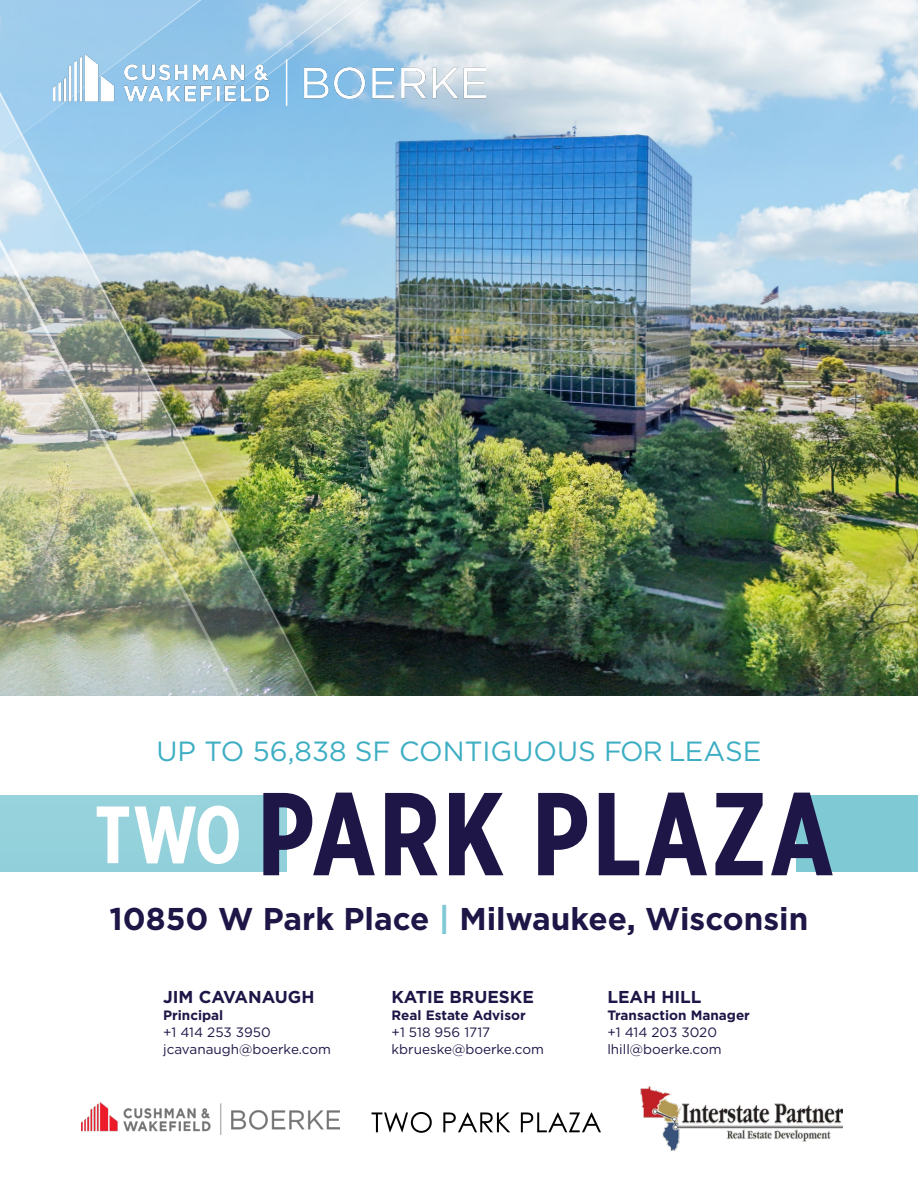
<style>
.page{position:relative;width:918px;height:1188px;background:#fff}
.page>*{position:absolute;margin:0;border:0;box-sizing:border-box;transform-origin:0 0}
.t1{font:700 117.6px "Gotham X Narrow";letter-spacing:.025em;color:#1e1647}
.t2{font:700 81px "Gotham X Narrow";color:#fff}
.t3{font:700 31.5px "Gotham";color:#1e1647}
.t4{font:27.75px "Gotham";color:#3daec3}
.t5{font:700 17.25px "Gotham";color:#1e1647}
.t6{font:13.5px/17.2px "Gotham";color:#1e1647}
.t7{font:700 13.5px "Gotham";color:#1e1647}
.s1{color:#7fc9d5}
</style>
<div class="page">
<img style="left:448px;top:0;width:470px;height:696px">
<img style="left:369px;top:0;width:75px;height:696px">
<img style="left:0;top:317px;width:369px;height:555px">
<svg style="left:0;top:0;width:374px;height:317px;background:#a2c5d8"></svg>
<svg style="left:0;top:0;width:208px;height:191px;background:#9ccbec"></svg>
<div style="left:796px;top:795px;width:122px;height:77px;background:#7fc9d5"></div>
<img style="left:54px;top:54px;width:432px;height:53px">
<img style="left:81px;top:1103px;width:258px;height:32px">
<hr style="left:286px;top:59px;width:1px;height:47px;background:#fff">
<img style="left:640px;top:1086px;width:203px;height:65px">
<svg style="left:372px;top:1112px;width:60px;height:21px"></svg>
<svg style="left:443px;top:1112px;width:67px;height:20px"></svg>
<svg style="left:521px;top:1112px;width:80px;height:20px"></svg>
<h3 class="t4" style="left:156px;top:733px;width:606px">UP TO 56,838 SF CONTIGUOUS FOR LEASE</h3>
<h2 class="t2" style="left:95px;top:785px;width:148px">TWO</h2>
<h1 class="t1" style="left:257px;top:762px;width:578px">PARK PLAZA</h1>
<h3 class="t3" style="left:110px;top:898px;width:700px">10850 W Park Place <span class="s1">|</span> Milwaukee, Wisconsin</h3>
<p class="t5" style="left:163px;top:985px;width:153px">JIM CAVANAUGH</p>
<p class="t7" style="left:163px;top:1006px;width:62px">Principal</p>
<p class="t6" style="left:163px;top:1023px;width:169px">+1 414 253 3950 jcavanaugh@boerke.com</p>
<p class="t5" style="left:392px;top:985px;width:144px">KATIE BRUESKE</p>
<p class="t7" style="left:392px;top:1006px;width:136px">Real Estate Advisor</p>
<p class="t6" style="left:392px;top:1023px;width:154px">+1 518 956 1717 kbrueske@boerke.com</p>
<p class="t5" style="left:607px;top:985px;width:96px">LEAH HILL</p>
<p class="t7" style="left:607px;top:1006px;width:144px">Transaction Manager</p>
<p class="t6" style="left:607px;top:1023px;width:116px">+1 414 203 3020 lhill@boerke.com</p>
</div>
